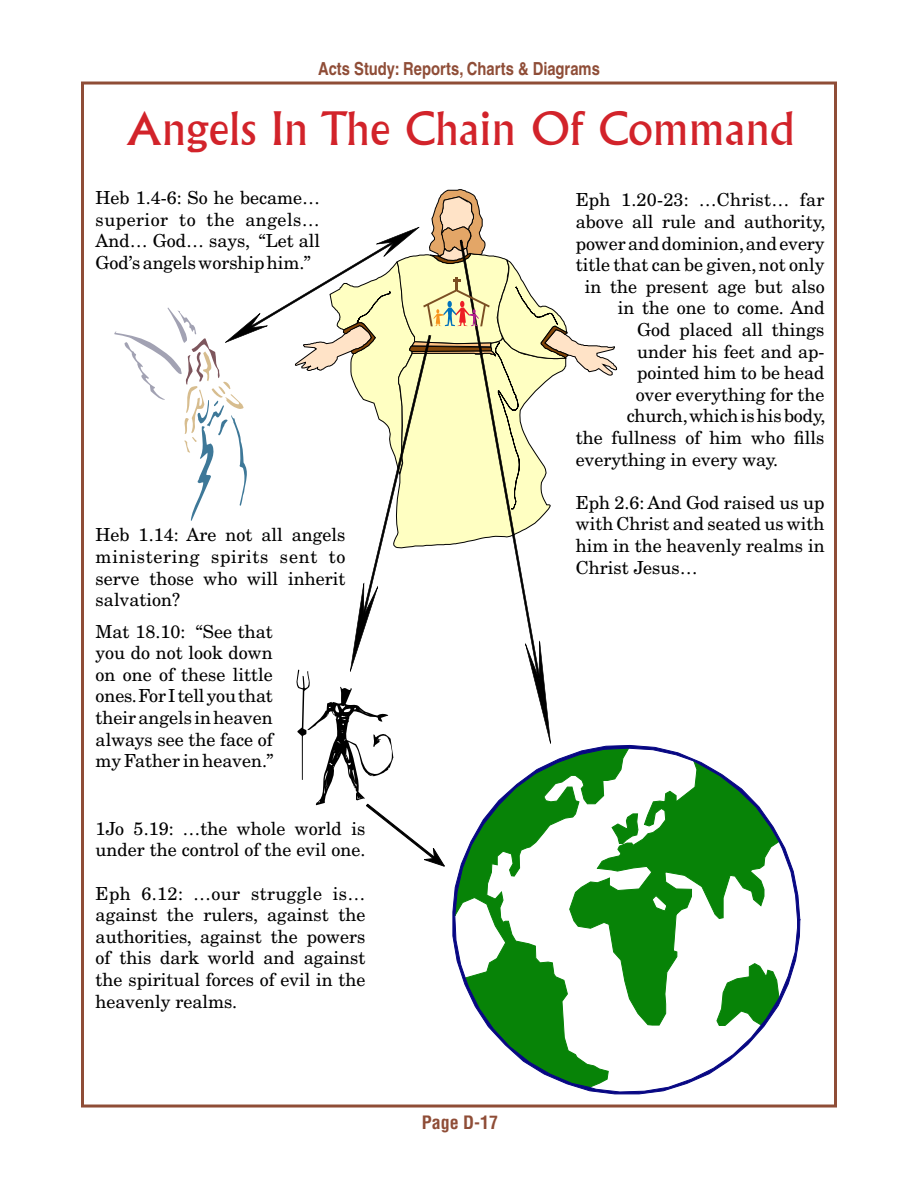
<style>
.page{position:relative;width:918px;height:1188px;background:#fff}
.page>*{position:absolute;margin:0;border:0;box-sizing:border-box;transform-origin:0 0}
.t1{font:45px "Albertus";color:#d2232a}
.t2{font:18px/21.6px "New Century Schlbk";color:#000;text-align:justify}
.t3{font:700 condensed 18px "Helvetica";color:#8f4d37}
.t4{font:700 condensed 18px "Helvetica";color:#8f4d37}
</style>
<div class="page">
<svg style="left:452px;top:745px;width:349px;height:350px"></svg>
<svg style="left:114px;top:189px;width:525px;height:678px"></svg>
<p class="t3" style="left:318px;top:57px;width:283px">Acts Study: Reports, Charts &amp; Diagrams</p>
<h1 class="t1" style="left:126px;top:103px;width:670px">Angels In The Chain Of Command</h1>
<p class="t2" style="left:96px;top:187px;width:226px">Heb 1.4-6: So he became… superior to the angels… And… God… says, “Let all God’s angels worship him.”</p>
<p class="t2" style="left:96px;top:524px;width:251px">Heb 1.14: Are not all angels ministering spirits sent to serve those who will inherit salvation?</p>
<p class="t2" style="left:96px;top:620px;width:179px">Mat 18.10: “See that you do not look down on one of these little ones. For I tell you that their angels in heaven always see the face of my Father in heaven.”</p>
<p class="t2" style="left:96px;top:818px;width:271px">1Jo 5.19: …the whole world is under the control of the evil one.</p>
<p class="t2" style="left:96px;top:882px;width:271px">Eph 6.12: …our struggle is… against the rulers, against the authorities, against the powers of this dark world and against the spiritual forces of evil in the heavenly realms.</p>
<p class="t4" style="left:422px;top:1111px;width:78px">Page D-17</p>
<p class="t2" style="left:576px;top:189px;width:250px">Eph 1.20-23: …Christ… far</p>
<p class="t2" style="left:576px;top:211px;width:251px">above all rule and authority,</p>
<p class="t2" style="left:576px;top:232px;width:250px">power and dominion, and every</p>
<p class="t2" style="left:576px;top:254px;width:250px">title that can be given, not only</p>
<p class="t2" style="left:585px;top:276px;width:241px">in the present age but also</p>
<p class="t2" style="left:618px;top:297px;width:208px">in the one to come. And</p>
<p class="t2" style="left:637px;top:319px;width:189px">God placed all things</p>
<p class="t2" style="left:637px;top:340px;width:189px">under his feet and ap-</p>
<p class="t2" style="left:637px;top:362px;width:189px">pointed him to be head</p>
<p class="t2" style="left:636px;top:384px;width:190px">over everything for the</p>
<p class="t2" style="left:627px;top:405px;width:200px">church, which is his body,</p>
<p class="t2" style="left:576px;top:427px;width:250px">the fullness of him who fills</p>
<p class="t2" style="left:576px;top:448px;width:204px">everything in every way.</p>
<p class="t2" style="left:576px;top:492px;width:250px">Eph 2.6: And God raised us up with Christ and seated us with him in the heavenly realms in Christ Jesus…</p>
</div>
